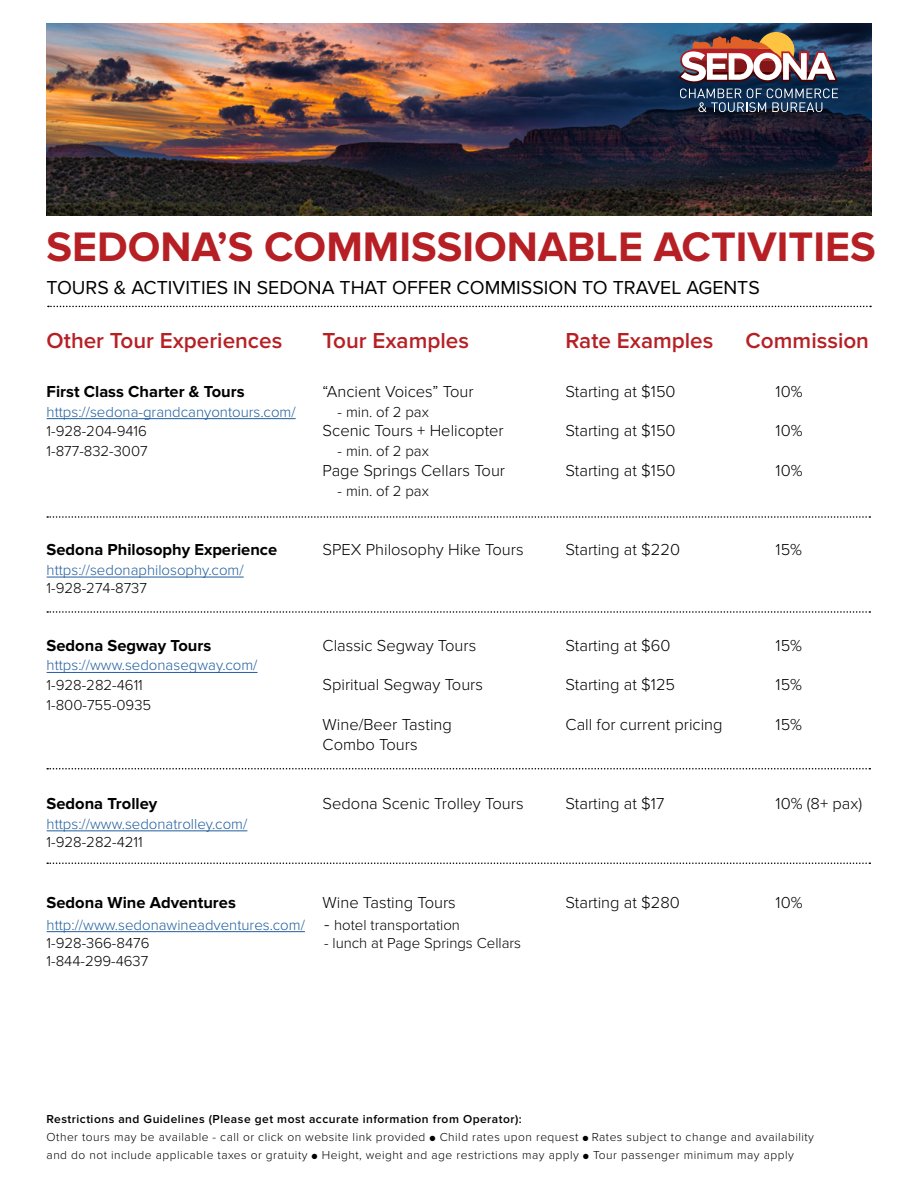
<style>
.page{position:relative;width:918px;height:1188px;background:#fff}
.page>*{position:absolute;margin:0;border:0;box-sizing:border-box;transform-origin:0 0}
.t1{font:700 42.75px "Proxima Nova";color:#b62025}
.t2{font:600 22.5px "Proxima Nova";color:#b62025}
.t3{font:19.5px "Proxima Nova";color:#000}
.t4{font:300 16.5px "Proxima Nova";color:#000}
.t5{font:700 16.5px "Proxima Nova";color:#000}
.t6{font:300 15px/18px "Proxima Nova";color:#215e9e}
.t7{font:300 15px "Proxima Nova";color:#000}
.t8{font:300 12px/18px "Proxima Nova";letter-spacing:.04em;color:#000}
.s1{font-size:18px;color:#000}
.s2{color:#000}
.s3{font-weight:600}
.s4{font-size:9px}
</style>
<div class="page">
<hr style="left:47px;top:418px;width:249px;height:1px;background:#215e9e">
<hr style="left:47px;top:577px;width:197px;height:1px;background:#215e9e">
<hr style="left:47px;top:672px;width:211px;height:1px;background:#215e9e">
<hr style="left:47px;top:831px;width:200px;height:1px;background:#215e9e">
<hr style="left:47px;top:931px;width:258px;height:1px;background:#215e9e">
<svg style="left:47px;top:862px;width:823px;height:2px"></svg>
<svg style="left:47px;top:768px;width:823px;height:2px"></svg>
<svg style="left:47px;top:611px;width:823px;height:2px"></svg>
<svg style="left:47px;top:516px;width:823px;height:2px"></svg>
<img style="left:46px;top:23px;width:826px;height:193px">
<div style="left:758px;top:32px;width:36px;height:37px;background:#fec341;border-radius:50%"></div>
<img style="left:678px;top:36px;width:160px;height:76px">
<svg style="left:48px;top:306px;width:823px;height:1px"></svg>
<h1 class="t1" style="left:46px;top:222px;width:831px">SEDONA’S COMMISSIONABLE ACTIVITIES</h1>
<p class="t3" style="left:46px;top:276px;width:715px">TOURS &amp; ACTIVITIES IN SEDONA THAT OFFER COMMISSION TO TRAVEL AGENTS</p>
<h2 class="t2" style="left:47px;top:328px;width:237px">Other Tour Experiences</h2>
<h2 class="t2" style="left:323px;top:328px;width:148px">Tour Examples</h2>
<h2 class="t2" style="left:566px;top:328px;width:149px">Rate Examples</h2>
<h2 class="t2" style="left:746px;top:328px;width:125px">Commission</h2>
<p class="t5" style="left:47px;top:382px;width:200px">First Class Charter &amp; Tours</p>
<p class="t4" style="left:323px;top:382px;width:152px">“Ancient Voices” Tour</p>
<p class="t4" style="left:566px;top:382px;width:112px">Starting at $150</p>
<p class="t4" style="left:776px;top:382px;width:28px">10%</p>
<p class="t6" style="left:47px;top:403px;width:251px">https://sedona-grandcanyontours.com/</p>
<p class="t7" style="left:338px;top:403px;width:93px">- min. of 2 pax</p>
<p class="t7" style="left:47px;top:423px;width:102px">1-928-204-9416</p>
<p class="t4" style="left:323px;top:421px;width:183px">Scenic Tours + Helicopter</p>
<p class="t4" style="left:566px;top:421px;width:112px">Starting at $150</p>
<p class="t4" style="left:776px;top:421px;width:28px">10%</p>
<p class="t7" style="left:47px;top:443px;width:103px">1-877-832-3007</p>
<p class="t7" style="left:338px;top:443px;width:93px">- min. of 2 pax</p>
<p class="t4" style="left:323px;top:461px;width:184px">Page Springs Cellars Tour</p>
<p class="t4" style="left:566px;top:461px;width:112px">Starting at $150</p>
<p class="t4" style="left:776px;top:461px;width:28px">10%</p>
<p class="t7" style="left:338px;top:482px;width:93px">- min. of 2 pax</p>
<p class="t5" style="left:47px;top:540px;width:232px">Sedona Philosophy Experience</p>
<p class="t4" style="left:323px;top:540px;width:203px">SPEX Philosophy Hike Tours</p>
<p class="t4" style="left:566px;top:540px;width:116px">Starting at $220</p>
<p class="t4" style="left:776px;top:540px;width:28px">15%</p>
<p class="t6" style="left:47px;top:561px;width:199px">https://sedonaphilosophy.com/</p>
<p class="t7" style="left:47px;top:579px;width:102px">1-928-274-8737</p>
<p class="t5" style="left:47px;top:636px;width:166px">Sedona Segway Tours</p>
<p class="t4" style="left:323px;top:636px;width:155px">Classic Segway Tours</p>
<p class="t4" style="left:566px;top:636px;width:107px">Starting at $60</p>
<p class="t4" style="left:776px;top:636px;width:28px">15%</p>
<p class="t6" style="left:47px;top:657px;width:212px">https://www.sedonasegway.com/</p>
<p class="t7" style="left:47px;top:677px;width:98px">1-928-282-4611</p>
<p class="t4" style="left:323px;top:675px;width:162px">Spiritual Segway Tours</p>
<p class="t4" style="left:566px;top:675px;width:111px">Starting at $125</p>
<p class="t4" style="left:776px;top:675px;width:28px">15%</p>
<p class="t7" style="left:47px;top:696px;width:106px">1-800-755-0935</p>
<p class="t4" style="left:323px;top:715px;width:131px">Wine/Beer Tasting</p>
<p class="t4" style="left:566px;top:715px;width:159px">Call for current pricing</p>
<p class="t4" style="left:776px;top:715px;width:28px">15%</p>
<p class="t4" style="left:323px;top:735px;width:97px">Combo Tours</p>
<p class="t5" style="left:47px;top:794px;width:112px">Sedona Trolley</p>
<p class="t4" style="left:323px;top:794px;width:202px">Sedona Scenic Trolley Tours</p>
<p class="t4" style="left:566px;top:794px;width:100px">Starting at $17</p>
<p class="t4" style="left:776px;top:794px;width:88px">10% (8+ pax)</p>
<p class="t6" style="left:47px;top:815px;width:202px">https://www.sedonatrolley.com/</p>
<p class="t7" style="left:47px;top:833px;width:98px">1-928-282-4211</p>
<p class="t5" style="left:47px;top:893px;width:191px">Sedona Wine Adventures</p>
<p class="t4" style="left:323px;top:893px;width:135px">Wine Tasting Tours</p>
<p class="t4" style="left:566px;top:893px;width:116px">Starting at $280</p>
<p class="t4" style="left:776px;top:893px;width:28px">10%</p>
<p class="t6" style="left:47px;top:916px;width:415px">http://www.sedonawineadventures.com/ <span class="s1">-</span> <span class="s2">hotel transportation<br>1-928-366-8476</span></p>
<p class="t7" style="left:324px;top:934px;width:199px">- lunch at Page Springs Cellars</p>
<p class="t7" style="left:47px;top:952px;width:103px">1-844-299-4637</p>
<p class="t8" style="left:47px;top:1110px;width:769px"><span class="s3">Restrictions and Guidelines (Please get most accurate information from Operator):<br></span>Other tours may be available - call or click on website link provided <span class="s4">●</span> Child rates upon request <span class="s4">●</span> Rates subject to change and availability and do not include applicable taxes or gratuity <span class="s4">●</span> Height, weight and age restrictions may apply <span class="s4">●</span> Tour passenger minimum may apply</p>
</div>
